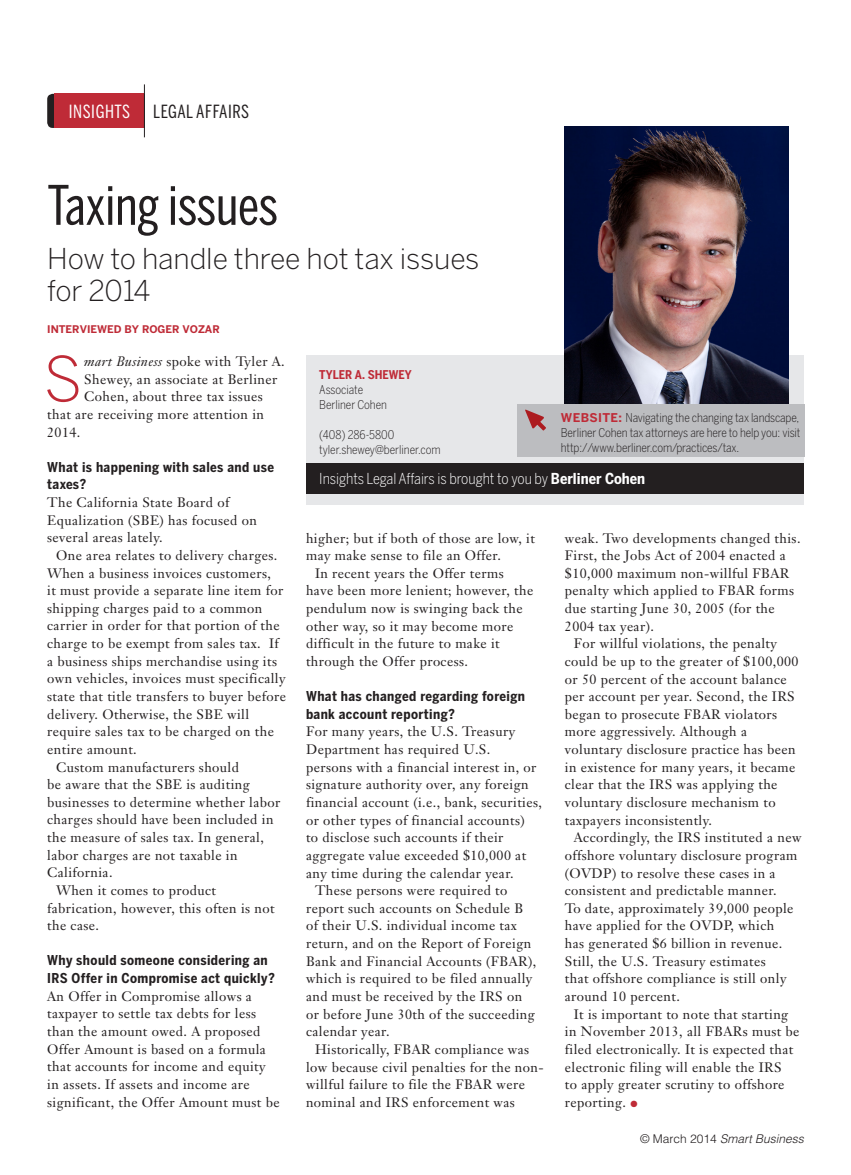
<style>
.page{position:relative;width:851px;height:1175px;background:#fff}
.page>*{position:absolute;margin:0;border:0;box-sizing:border-box;transform-origin:0 0}
.BodyDropCap{font:300 61.2px "Benton Sans";color:#bf2b37}
.Headline{font:54px "Benton Sans Comp";letter-spacing:-.005em;color:#231f20}
.Drophead{font:300 28.5px "Benton Sans";letter-spacing:-.005em;color:#231f20}
.TopHeaderBlack{font:18px "Benton Sans Comp";letter-spacing:.03em;color:#231f20}
.TopHeaderWhite{font:18px "Benton Sans Comp";letter-spacing:.03em;color:#fff}
.InsightBroughtToYou{font:300 15px "Benton Sans Cond";letter-spacing:-.005em;color:#fff}
.Body{font:13.5px/17.7px "Janson Text";letter-spacing:.03em;color:#231f20}
.BodyNoIndent{font:13.5px/17.7px "Janson Text";letter-spacing:.03em;color:#231f20}
.BodySubhead{font:700 13.5px/17.7px "Benton Sans Cond";letter-spacing:.03em;color:#231f20}
.BodyDropCap-2{font:13.5px "Janson Text";letter-spacing:.03em;color:#231f20}
.InsightsTitleCo{font:300 12px/15px "Benton Sans Cond";letter-spacing:-.01em;color:#231f20}
.t1{font:italic 300 12px "Helvetica";color:#231f20}
.InsightsTitleCo-2{font:700 12px "Benton Sans Cond";color:#bf2b37}
.Byline{font:700 10.5px "Benton Sans";color:#bf2b37}
.s1{font-style:italic}
.s2{font-weight:700}
.s3{font-family:"Benton Sans";font-weight:700;color:#bf2b37}
.s4{color:#bf2b37}
.s5{font-style:normal}
</style>
<div class="page">
<svg style="left:47px;top:94px;width:8px;height:34px"></svg>
<div style="left:55px;top:94px;width:89px;height:34px;background:#bf2b37"></div>
<hr style="left:144px;top:84px;width:1px;height:53px;background:#231f20">
<div style="left:306px;top:355px;width:497px;height:150px;background:#e6e7e9"></div>
<img style="left:565px;top:127px;width:223px;height:277px">
<div style="left:306px;top:463px;width:497px;height:31px;background:#231f20"></div>
<div style="left:517px;top:404px;width:287px;height:53px;background:#bcbdc0"></div>
<svg style="left:525px;top:409px;width:21px;height:21px"></svg>
<p class="TopHeaderWhite" style="left:69px;top:101px;width:63px">INSIGHTS</p>
<p class="TopHeaderBlack" style="left:153px;top:101px;width:98px">LEGAL AFFAIRS</p>
<p class="Headline" style="left:47px;top:174px;width:232px">Taxing issues</p>
<p class="Drophead" style="left:47px;top:242px;width:434px">How to handle three hot tax issues</p>
<p class="Drophead" style="left:47px;top:273px;width:104px">for 2014</p>
<p class="Byline" style="left:47px;top:322px;width:174px">INTERVIEWED BY ROGER VOZAR</p>
<p class="BodyDropCap" style="left:43px;top:343px;width:41px">S</p>
<p class="BodyDropCap-2" style="left:84px;top:353px;width:202px"><span class="s1">mart Business</span> spoke with Tyler A.</p>
<p class="BodyDropCap-2" style="left:84px;top:370px;width:194px">Shewey, an associate at Berliner</p>
<p class="BodyDropCap-2" style="left:84px;top:388px;width:180px">Cohen, about three tax issues</p>
<p class="BodyDropCap-2" style="left:47px;top:405px;width:218px">that are receiving more attention in</p>
<p class="BodyDropCap-2" style="left:47px;top:423px;width:35px">2014.</p>
<p class="BodySubhead" style="left:47px;top:458px;width:228px">What is happening with sales and use taxes?</p>
<p class="BodyNoIndent" style="left:47px;top:493px;width:211px">The California State Board of<br>Equalization (SBE) has focused on several areas lately.</p>
<p class="Body" style="left:47px;top:546px;width:240px;text-indent:9px">One area relates to delivery charges.<br>When a business invoices customers,<br>it must provide a separate line item for shipping charges paid to a common carrier in order for that portion of the charge to be exempt from sales tax. If a business ships merchandise using its own vehicles, invoices must specifically state that title transfers to buyer before delivery. Otherwise, the SBE will require sales tax to be charged on the entire amount.</p>
<p class="Body" style="left:47px;top:758px;width:235px;text-indent:9px">Custom manufacturers should<br>be aware that the SBE is auditing businesses to determine whether labor charges should have been included in the measure of sales tax. In general, labor charges are not taxable in<br>California.</p>
<p class="Body" style="left:47px;top:881px;width:229px;text-indent:9px">When it comes to product fabrication, however, this often is not the case.</p>
<p class="BodySubhead" style="left:47px;top:951px;width:229px">Why should someone considering an<br>IRS Offer in Compromise act quickly?</p>
<p class="BodyNoIndent" style="left:47px;top:987px;width:234px">An Offer in Compromise allows a taxpayer to settle tax debts for less than the amount owed. A proposed Offer Amount is based on a formula that accounts for income and equity in assets. If assets and income are significant, the Offer Amount must be</p>
<p class="InsightsTitleCo-2" style="left:319px;top:367px;width:94px">TYLER A. SHEWEY</p>
<p class="InsightsTitleCo" style="left:319px;top:382px;width:45px">Associate</p>
<p class="InsightsTitleCo" style="left:319px;top:397px;width:69px">Berliner Cohen</p>
<p class="InsightsTitleCo" style="left:319px;top:427px;width:76px">(408) 286-5800</p>
<p class="InsightsTitleCo" style="left:319px;top:442px;width:123px">tyler.shewey@berliner.com</p>
<p class="InsightBroughtToYou" style="left:319px;top:470px;width:327px">Insights Legal Affairs is brought to you by <span class="s2">Berliner Cohen</span></p>
<p class="InsightsTitleCo" style="left:561px;top:410px;width:240px"><span class="s3">WEBSITE:</span> Navigating the changing tax landscape,</p>
<p class="InsightsTitleCo" style="left:561px;top:425px;width:241px">Berliner Cohen tax attorneys are here to help you: visit http://www.berliner.com/practices/tax.</p>
<p class="BodyNoIndent" style="left:306px;top:529px;width:230px">higher; but if both of those are low, it may make sense to file an Offer.</p>
<p class="Body" style="left:306px;top:564px;width:229px;text-indent:9px">In recent years the Offer terms have been more lenient; however, the pendulum now is swinging back the other way, so it may become more difficult in the future to make it through the Offer process.</p>
<p class="BodySubhead" style="left:306px;top:687px;width:220px">What has changed regarding foreign bank account reporting?</p>
<p class="BodyNoIndent" style="left:306px;top:723px;width:237px">For many years, the U.S. Treasury Department has required U.S.<br>persons with a financial interest in, or signature authority over, any foreign financial account (i.e., bank, securities, or other types of financial accounts)<br>to disclose such accounts if their aggregate value exceeded $10,000 at any time during the calendar year.</p>
<p class="Body" style="left:306px;top:881px;width:231px;text-indent:9px">These persons were required to report such accounts on Schedule B of their U.S. individual income tax return, and on the Report of Foreign<br>Bank and Financial Accounts (FBAR), which is required to be filed annually and must be received by the IRS on or before June 30th of the succeeding calendar year.</p>
<p class="Body" style="left:306px;top:1040px;width:239px;text-indent:9px">Historically, FBAR compliance was low because civil penalties for the non&shy;willful failure to file the FBAR were nominal and IRS enforcement was</p>
<p class="Body" style="left:565px;top:529px;width:237px">weak. Two developments changed this.<br>First, the Jobs Act of 2004 enacted a $10,000 maximum non-willful FBAR penalty which applied to FBAR forms due starting June 30, 2005 (for the<br>2004 tax year).</p>
<p class="Body" style="left:565px;top:634px;width:235px;text-indent:9px">For willful violations, the penalty could be up to the greater of $100,000 or 50 percent of the account balance per account per year. Second, the IRS began to prosecute FBAR violators more aggressively. Although a voluntary disclosure practice has been in existence for many years, it became clear that the IRS was applying the voluntary disclosure mechanism to taxpayers inconsistently.</p>
<p class="Body" style="left:565px;top:828px;width:238px;text-indent:9px">Accordingly, the IRS instituted a new offshore voluntary disclosure program (OVDP) to resolve these cases in a consistent and predictable manner.<br>To date, approximately 39,000 people have applied for the OVDP, which<br>has generated $6 billion in revenue.<br>Still, the U.S. Treasury estimates<br>that offshore compliance is still only around 10 percent.</p>
<p class="Body" style="left:565px;top:1005px;width:236px;text-indent:9px">It is important to note that starting in November 2013, all FBARs must be filed electronically. It is expected that electronic filing will enable the IRS<br>to apply greater scrutiny to offshore reporting. <span class="s4">●</span></p>
<p class="t1" style="left:640px;top:1131px;width:165px"><span class="s5">© March 2014</span> Smart Business</p>
</div>
